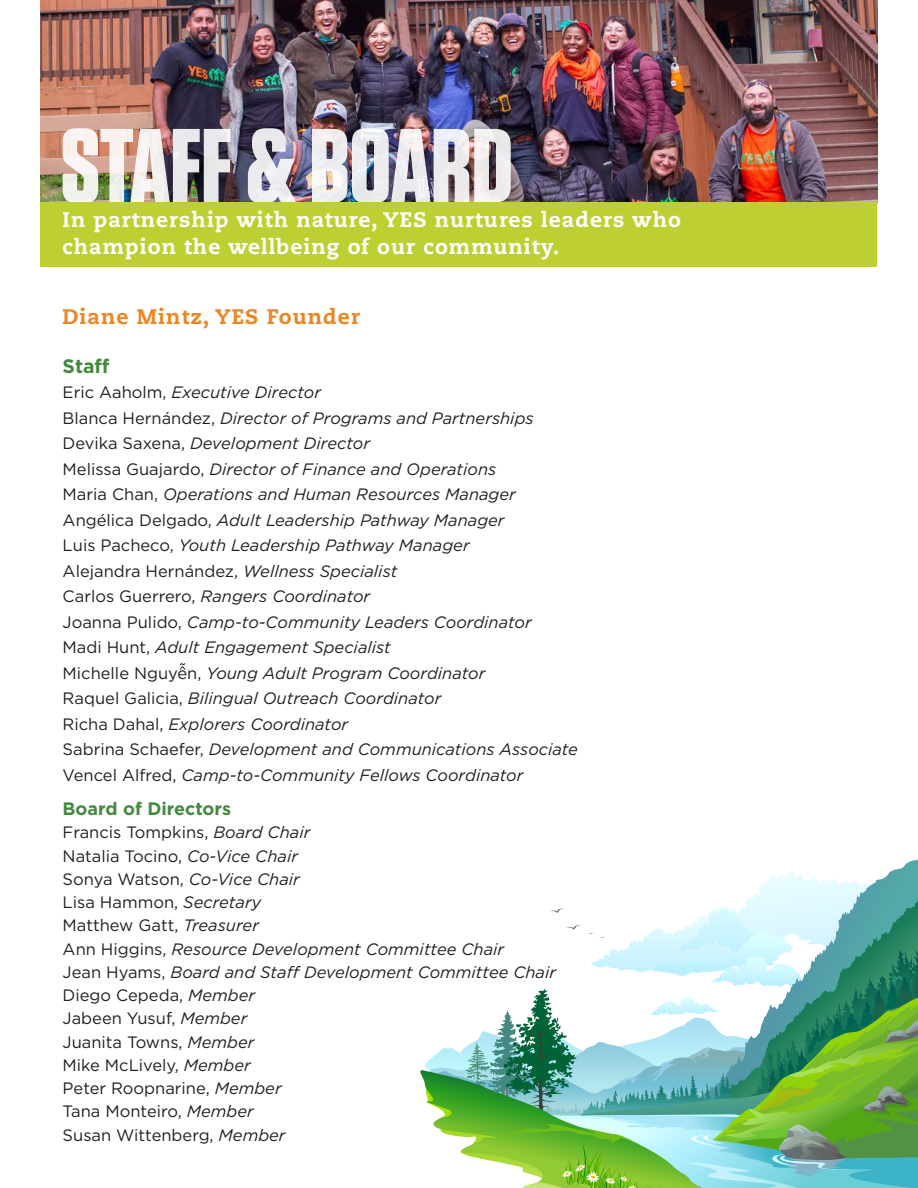
<style>
.page{position:relative;width:918px;height:1188px;background:#fff}
.page>*{position:absolute;margin:0;border:0;box-sizing:border-box;transform-origin:0 0}
.t1{font:700 105px "Tungsten";color:#fff}
.t2{font:800 21px "Caecilia LT Pro 85";letter-spacing:.05em;color:#fff}
.t3{font:800 21px "Caecilia LT Pro 85";letter-spacing:.05em;color:#ed8522}
.t4{font:700 19.5px "Gotham";color:#43893f}
.t5{font:700 18px "Gotham";color:#43893f}
.t6{font:italic 16.5px "Gotham";color:#231f20}
.t7{font:16.5px "Gotham";color:#231f20}
.s1{font-style:normal}
.s2{font-style:italic}
</style>
<div class="page">
<img style="left:40px;top:0;width:838px;height:202px">
<div style="left:40px;top:202px;width:838px;height:65px;background:#becf31"></div>
<svg style="left:180px;top:663px;width:6px;height:7px"></svg>
<svg style="left:420px;top:860px;width:498px;height:328px"></svg>
<h1 class="t1" style="left:60px;top:110px;width:454px">STAFF &amp; BOARD</h1>
<p class="t2" style="left:63px;top:205px;width:620px">In partnership with nature, YES nurtures leaders who</p>
<p class="t2" style="left:63px;top:232px;width:498px">champion the wellbeing of our community.</p>
<p class="t3" style="left:63px;top:302px;width:299px">Diane Mintz, YES Founder</p>
<p class="t4" style="left:63px;top:353px;width:48px">Staff</p>
<p class="t6" style="left:63px;top:382px;width:260px"><span class="s1">Eric Aaholm,</span> Executive Director</p>
<p class="t6" style="left:63px;top:407px;width:473px"><span class="s1">Blanca Hernández,</span> Director of Programs and Partnerships</p>
<p class="t6" style="left:63px;top:433px;width:309px"><span class="s1">Devika Saxena,</span> Development Director</p>
<p class="t6" style="left:63px;top:458px;width:435px"><span class="s1">Melissa Guajardo,</span> Director of Finance and Operations</p>
<p class="t6" style="left:63px;top:484px;width:455px"><span class="s1">Maria Chan,</span> Operations and Human Resources Manager</p>
<p class="t6" style="left:63px;top:509px;width:443px"><span class="s1">Angélica Delgado,</span> Adult Leadership Pathway Manager</p>
<p class="t6" style="left:63px;top:535px;width:409px"><span class="s1">Luis Pacheco,</span> Youth Leadership Pathway Manager</p>
<p class="t7" style="left:63px;top:560px;width:336px">Alejandra Hernández, <span class="s2">Wellness Specialist</span></p>
<p class="t6" style="left:63px;top:586px;width:309px"><span class="s1">Carlos Guerrero,</span> Rangers Coordinator</p>
<p class="t6" style="left:63px;top:611px;width:471px"><span class="s1">Joanna Pulido,</span> Camp-to-Community Leaders Coordinator</p>
<p class="t6" style="left:63px;top:637px;width:330px"><span class="s1">Madi Hunt,</span> Adult Engagement Specialist</p>
<p class="t6" style="left:63px;top:662px;width:424px"><span class="s1">Michelle Nguyen,</span> Young Adult Program Coordinator</p>
<p class="t6" style="left:63px;top:688px;width:380px"><span class="s1">Raquel Galicia,</span> Bilingual Outreach Coordinator</p>
<p class="t6" style="left:63px;top:713px;width:287px"><span class="s1">Richa Dahal,</span> Explorers Coordinator</p>
<p class="t6" style="left:63px;top:739px;width:517px"><span class="s1">Sabrina Schaefer,</span> Development and Communications Associate</p>
<p class="t6" style="left:63px;top:764px;width:462px"><span class="s1">Vencel Alfred,</span> Camp-to-Community Fellows Coordinator</p>
<p class="t5" style="left:63px;top:797px;width:170px">Board of Directors</p>
<p class="t7" style="left:63px;top:822px;width:249px">Francis Tompkins, <span class="s2">Board Chair</span></p>
<p class="t7" style="left:63px;top:845px;width:237px">Natalia Tocino, <span class="s2">Co-Vice Chair</span></p>
<p class="t7" style="left:63px;top:869px;width:239px">Sonya Watson, <span class="s2">Co-Vice Chair</span></p>
<p class="t7" style="left:63px;top:892px;width:200px">Lisa Hammon, <span class="s2">Secretary</span></p>
<p class="t7" style="left:63px;top:915px;width:198px">Matthew Gatt, <span class="s2">Treasurer</span></p>
<p class="t6" style="left:63px;top:938px;width:443px"><span class="s1">Ann Higgins,</span> Resource Development Committee Chair</p>
<p class="t6" style="left:63px;top:962px;width:495px"><span class="s1">Jean Hyams,</span> Board and Staff Development Committee Chair</p>
<p class="t7" style="left:63px;top:985px;width:194px">Diego Cepeda, <span class="s2">Member</span></p>
<p class="t7" style="left:63px;top:1008px;width:186px">Jabeen Yusuf, <span class="s2">Member</span></p>
<p class="t7" style="left:63px;top:1031px;width:193px">Juanita Towns, <span class="s2">Member</span></p>
<p class="t7" style="left:63px;top:1055px;width:190px">Mike McLively, <span class="s2">Member</span></p>
<p class="t7" style="left:63px;top:1078px;width:221px">Peter Roopnarine, <span class="s2">Member</span></p>
<p class="t7" style="left:63px;top:1101px;width:193px">Tana Monteiro, <span class="s2">Member</span></p>
<p class="t7" style="left:63px;top:1124px;width:224px">Susan Wittenberg, <span class="s2">Member</span></p>
</div>
